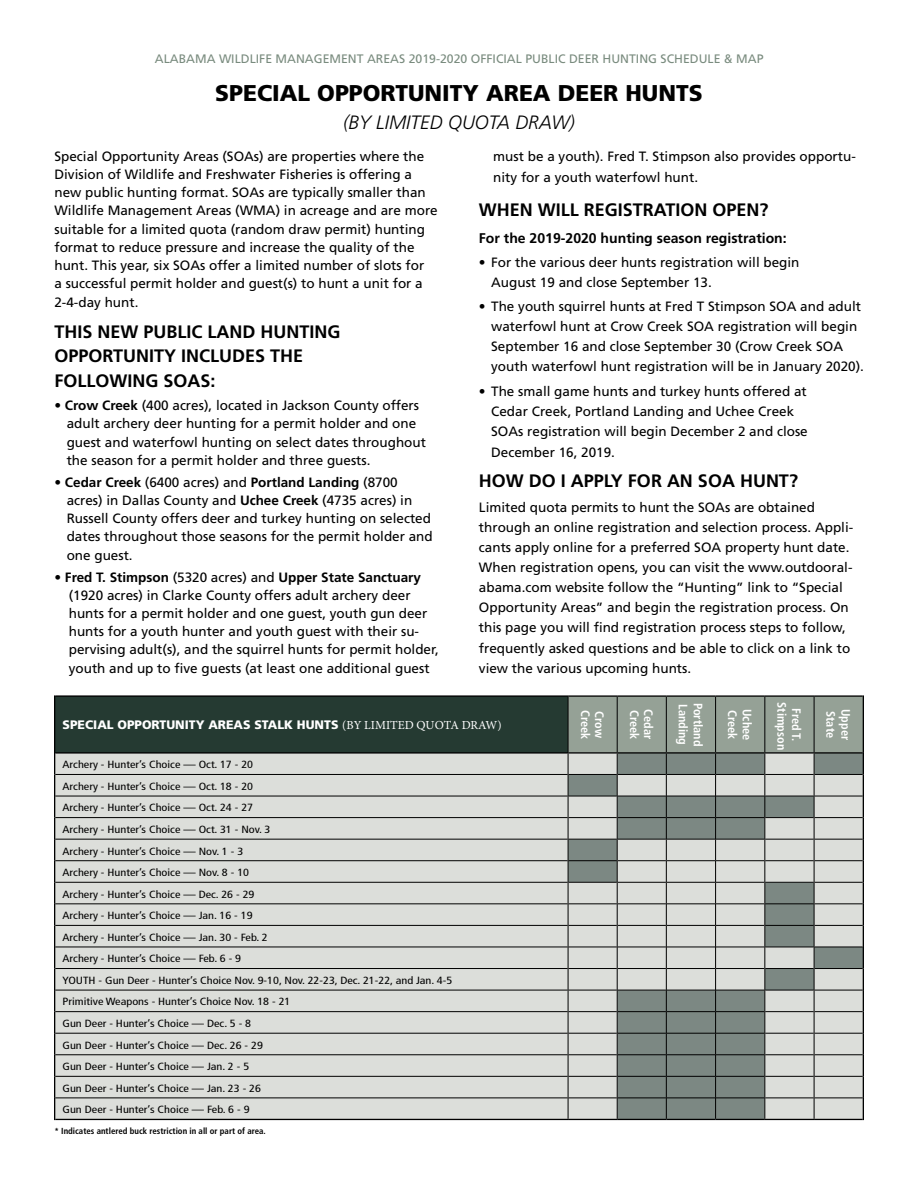
<style>
.page{position:relative;width:918px;height:1188px;background:#fff}
.page>*{position:absolute;margin:0;border:0;box-sizing:border-box;transform-origin:0 0}
.t1{font:900 22.8px "Frutiger LT Std";color:#000}
.t2{font:italic 300 19.35px "Frutiger LT Std";color:#000}
.t3{font:700 18px/24.8px "Frutiger LT Std";color:#000}
.t4{font:700 14.1px "Frutiger LT Std";color:#000}
.t5{font:13.5px/18.1px "Frutiger LT Std";color:#000}
.t6{font:12.3px "Frutiger LT Std";color:#798b7e}
.t7{font:700 condensed 12.3px "Frutiger LT Std";color:#fff}
.t8{font:900 12.3px "Frutiger LT Std";color:#fff}
.t9{font:condensed 10.5px/21.6px "Frutiger LT Std";color:#000;scale:1.18 1}
.t10{font:700 condensed 8.7px "Frutiger LT Std";color:#000}
.s1{font-weight:700}
.s2{font-family:"Minion Pro";font-weight:400}
</style>
<div class="page">
<div style="left:55px;top:754px;width:513px;height:365px;background:#dcdeda"></div>
<div style="left:55px;top:696px;width:513px;height:57px;background:#253a32"></div>
<hr style="left:55px;top:1119px;width:513px;height:1px;background:#000">
<svg style="left:54px;top:753px;width:1px;height:367px"></svg>
<hr style="left:55px;top:774px;width:513px;height:1px;background:#000">
<hr style="left:55px;top:796px;width:513px;height:1px;background:#000">
<hr style="left:55px;top:817px;width:513px;height:1px;background:#000">
<hr style="left:55px;top:839px;width:513px;height:1px;background:#000">
<hr style="left:55px;top:860px;width:513px;height:1px;background:#000">
<hr style="left:55px;top:882px;width:513px;height:1px;background:#000">
<hr style="left:55px;top:903px;width:513px;height:1px;background:#000">
<hr style="left:55px;top:925px;width:513px;height:1px;background:#000">
<hr style="left:55px;top:947px;width:513px;height:1px;background:#000">
<hr style="left:55px;top:968px;width:513px;height:1px;background:#000">
<hr style="left:55px;top:990px;width:513px;height:1px;background:#000">
<hr style="left:55px;top:1011px;width:513px;height:1px;background:#000">
<hr style="left:55px;top:1033px;width:513px;height:1px;background:#000">
<hr style="left:55px;top:1054px;width:513px;height:1px;background:#000">
<hr style="left:55px;top:1076px;width:513px;height:1px;background:#000">
<svg style="left:568px;top:697px;width:296px;height:423px;background:#a8afaa"></svg>
<hr style="left:55px;top:1097px;width:513px;height:1px;background:#000">
<hr style="left:863px;top:695px;width:1px;height:58px;background:#000">
<hr style="left:814px;top:695px;width:49px;height:2px;background:#000">
<hr style="left:814px;top:752px;width:49px;height:2px;background:#000">
<hr style="left:765px;top:695px;width:49px;height:2px;background:#000">
<hr style="left:765px;top:752px;width:49px;height:2px;background:#000">
<hr style="left:716px;top:695px;width:49px;height:2px;background:#000">
<hr style="left:716px;top:752px;width:49px;height:2px;background:#000">
<hr style="left:666px;top:695px;width:50px;height:2px;background:#000">
<hr style="left:666px;top:752px;width:50px;height:2px;background:#000">
<hr style="left:617px;top:695px;width:49px;height:2px;background:#000">
<hr style="left:617px;top:752px;width:49px;height:2px;background:#000">
<hr style="left:568px;top:695px;width:49px;height:2px;background:#000">
<hr style="left:568px;top:752px;width:49px;height:2px;background:#000">
<hr style="left:55px;top:695px;width:513px;height:2px;background:#000">
<hr style="left:55px;top:752px;width:513px;height:2px;background:#000">
<hr style="left:54px;top:695px;width:1px;height:58px;background:#000">
<p class="t6" style="left:155px;top:52px;width:610px">ALABAMA WILDLIFE MANAGEMENT AREAS 2019-2020 OFFICIAL PUBLIC DEER HUNTING SCHEDULE &amp; MAP</p>
<h1 class="t1" style="left:215px;top:80px;width:489px">SPECIAL OPPORTUNITY AREA DEER HUNTS</h1>
<h2 class="t2" style="left:343px;top:112px;width:233px">(BY LIMITED QUOTA DRAW)</h2>
<p class="t5" style="left:493px;top:146px;width:364px;line-height:21.5px">must be a youth). Fred T. Stimpson also provides opportu&shy;nity for a youth waterfowl hunt.</p>
<h3 class="t3" style="left:479px;top:198px;width:291px">WHEN WILL REGISTRATION OPEN?</h3>
<p class="t4" style="left:479px;top:229px;width:309px">For the 2019-2020 hunting season registration:</p>
<p class="t5" style="left:491px;top:252px;width:310px;line-height:20.1px;text-indent:-12px">• For the various deer hunts registration will begin<br>August 19 and close September 13.</p>
<p class="t5" style="left:491px;top:296px;width:374px;line-height:20.1px;text-indent:-12px">• The youth squirrel hunts at Fred T Stimpson SOA and adult waterfowl hunt at Crow Creek SOA registration will begin September 16 and close September 30 (Crow Creek SOA youth waterfowl hunt registration will be in January 2020).</p>
<p class="t5" style="left:491px;top:381px;width:318px;line-height:20.1px;text-indent:-12px">• The small game hunts and turkey hunts offered at<br>Cedar Creek, Portland Landing and Uchee Creek<br>SOAs registration will begin December 2 and close</p>
<p class="t5" style="left:491px;top:443px;width:125px">December 16, 2019.</p>
<h3 class="t3" style="left:479px;top:468px;width:321px">HOW DO I APPLY FOR AN SOA HUNT?</h3>
<p class="t5" style="left:479px;top:497px;width:376px;line-height:20.1px">Limited quota permits to hunt the SOAs are obtained through an online registration and selection process. Appli&shy;cants apply online for a preferred SOA property hunt date.<br>When registration opens, you can visit the www.outdooral&shy;abama.com website follow the “Hunting” link to “Special Opportunity Areas” and begin the registration process. On this page you will find registration process steps to follow, frequently asked questions and be able to click on a link to view the various upcoming hunts.</p>
<p class="t7" style="left:804px;top:708px;width:35px;rotate:90deg">Fred T.</p>
<p class="t7" style="left:838px;top:711px;width:29px;rotate:90deg">State</p>
<p class="t7" style="left:853px;top:709px;width:33px;rotate:90deg">Upper</p>
<p class="t5" style="left:54px;top:147px;width:385px">Special Opportunity Areas (SOAs) are properties where the Division of Wildlife and Freshwater Fisheries is offering a new public hunting format. SOAs are typically smaller than Wildlife Management Areas (WMA) in acreage and are more suitable for a limited quota (random draw permit) hunting format to reduce pressure and increase the quality of the hunt. This year, six SOAs offer a limited number of slots for<br>a successful permit holder and guest(s) to hunt a unit for a</p>
<p class="t5" style="left:54px;top:294px;width:86px">2-4-day hunt.</p>
<h3 class="t3" style="left:54px;top:319px;width:288px">THIS NEW PUBLIC LAND HUNTING<br>OPPORTUNITY INCLUDES THE<br>FOLLOWING SOAS:</h3>
<p class="t5" style="left:67px;top:397px;width:361px;text-indent:-12px">• <span class="s1">Crow Creek</span> (400 acres), located in Jackson County offers adult archery deer hunting for a permit holder and one guest and waterfowl hunting on select dates throughout the season for a permit holder and three guests.</p>
<p class="t5" style="left:67px;top:473px;width:368px;text-indent:-12px">• <span class="s1">Cedar Creek</span> (6400 acres) and <span class="s1">Portland Landing</span> (8700 acres) in Dallas County and <span class="s1">Uchee Creek</span> (4735 acres) in Russell County offers deer and turkey hunting on selected dates throughout those seasons for the permit holder and one guest.</p>
<p class="t5" style="left:69px;top:568px;width:372px;text-indent:-14px">• <span class="s1">Fred T. Stimpson</span> (5320 acres) and <span class="s1">Upper State Sanctuary </span>(1920 acres) in Clarke County offers adult archery deer hunts for a permit holder and one guest, youth gun deer hunts for a youth hunter and youth guest with their su&shy;pervising adult(s), and the squirrel hunts for permit holder, youth and up to five guests (at least one additional guest</p>
<p class="t7" style="left:789px;top:702px;width:49px;rotate:90deg">Stimpson</p>
<p class="t7" style="left:691px;top:704px;width:42px;rotate:90deg">Landing</p>
<p class="t7" style="left:705px;top:703px;width:45px;rotate:90deg">Portland</p>
<p class="t7" style="left:740px;top:710px;width:31px;rotate:90deg">Creek</p>
<p class="t7" style="left:755px;top:709px;width:33px;rotate:90deg">Uchee</p>
<p class="t7" style="left:593px;top:710px;width:31px;rotate:90deg">Creek</p>
<p class="t7" style="left:607px;top:711px;width:28px;rotate:90deg">Crow</p>
<p class="t7" style="left:642px;top:710px;width:31px;rotate:90deg">Creek</p>
<p class="t7" style="left:656px;top:709px;width:32px;rotate:90deg">Cedar</p>
<p class="t8" style="left:63px;top:717px;width:441px">SPECIAL OPPORTUNITY AREAS STALK HUNTS <span class="s2">(BY LIMITED QUOTA DRAW)</span></p>
<p class="t9" style="left:63px;top:754px;width:332px">Archery - Hunter’s Choice — Oct. 17 - 20<br>Archery - Hunter’s Choice — Oct. 18 - 20<br>Archery - Hunter’s Choice — Oct. 24 - 27<br>Archery - Hunter’s Choice — Oct. 31 - Nov. 3<br>Archery - Hunter’s Choice — Nov. 1 - 3<br>Archery - Hunter’s Choice — Nov. 8 - 10<br>Archery - Hunter’s Choice — Dec. 26 - 29<br>Archery - Hunter’s Choice — Jan. 16 - 19<br>Archery - Hunter’s Choice — Jan. 30 - Feb. 2<br>Archery - Hunter’s Choice — Feb. 6 - 9<br>YOUTH - Gun Deer - Hunter’s Choice Nov. 9-10, Nov. 22-23, Dec. 21-22, and Jan. 4-5<br>Primitive Weapons - Hunter’s Choice Nov. 18 - 21<br>Gun Deer - Hunter’s Choice — Dec. 5 - 8<br>Gun Deer - Hunter’s Choice — Dec. 26 - 29<br>Gun Deer - Hunter’s Choice — Jan. 2 - 5<br>Gun Deer - Hunter’s Choice — Jan. 23 - 26<br>Gun Deer - Hunter’s Choice — Feb. 6 - 9</p>
<p class="t10" style="left:54px;top:1126px;width:213px">* Indicates antlered buck restriction in all or part of area.</p>
</div>
